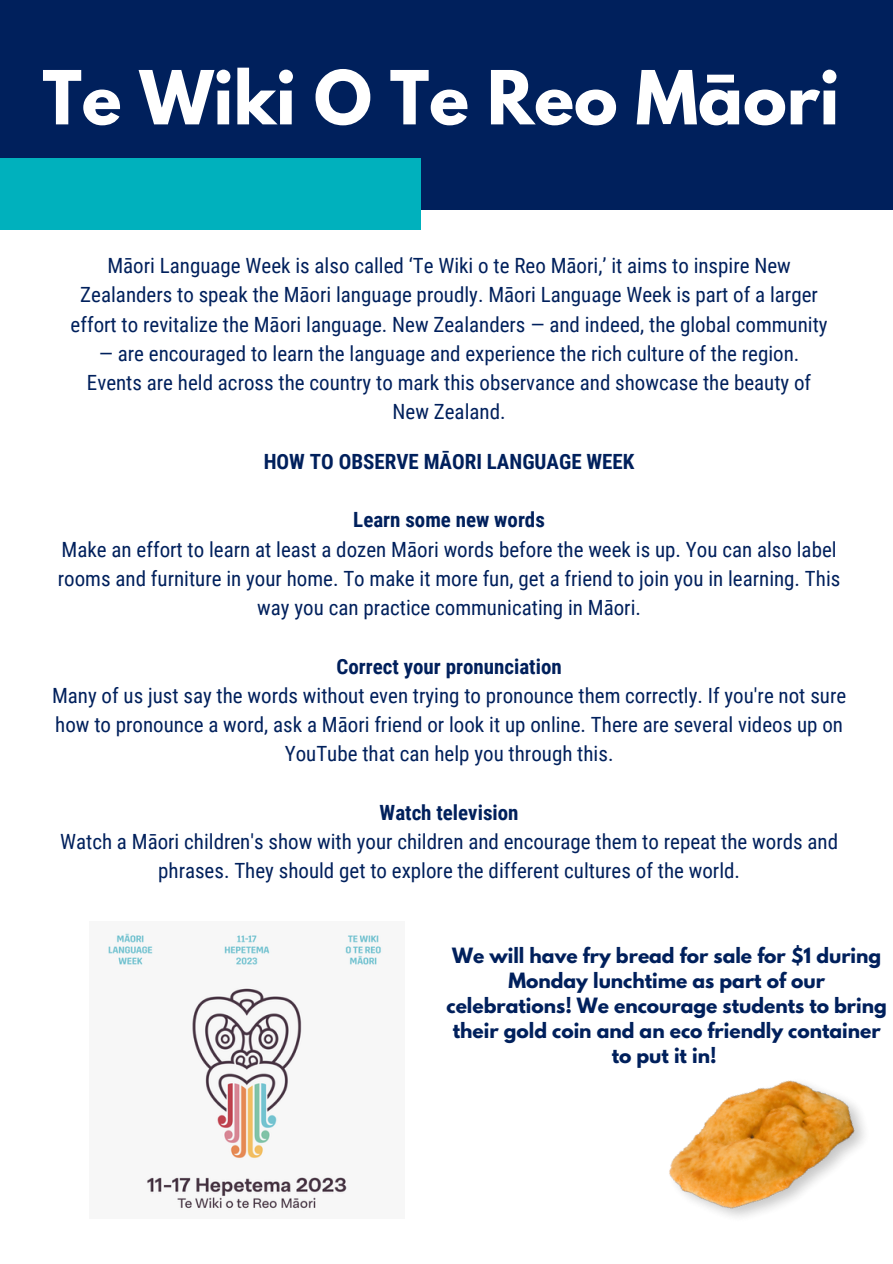
<style>
.page{position:relative;width:893px;height:1264px;background:#fff}
.page>*{position:absolute;margin:0;border:0;box-sizing:border-box;transform-origin:0 0}
.t1{font:700 66px "League Spartan";color:#fff}
.t2{font:21px/29.2px "Roboto Condensed";color:#00205c;text-align:center}
.t3{font:700 21px "Roboto Condensed";color:#00205c}
.t4{font:700 18.6px/24.9px "League Spartan";color:#00205c;text-align:center}
</style>
<div class="page">
<div style="left:0;top:0;width:892px;height:210px;background:#00205c"></div>
<div style="left:0;top:158px;width:420px;height:72px;background:#00b1bd"></div>
<img style="left:108px;top:932px;width:274px;height:278px">
<img style="left:669px;top:1080px;width:195px;height:137px">
<p class="t1" style="left:42px;top:65px;width:798px">Te Wiki O Te Reo Māori</p>
<p class="t2" style="left:71px;top:251px;width:758px">Māori Language Week is also called ‘Te Wiki o te Reo Māori,’ it aims to inspire New<br>Zealanders to speak the Māori language proudly. Māori Language Week is part of a larger effort to revitalize the Māori language. New Zealanders — and indeed, the global community</p>
<p class="t2" style="left:87px;top:339px;width:725px">— are encouraged to learn the language and experience the rich culture of the region.<br>Events are held across the country to mark this observance and showcase the beauty of<br>New Zealand.</p>
<p class="t3" style="left:264px;top:449px;width:372px">HOW TO OBSERVE MĀORI LANGUAGE WEEK</p>
<p class="t3" style="left:353px;top:508px;width:193px">Learn some new words</p>
<p class="t2" style="left:58px;top:534px;width:784px">Make an effort to learn at least a dozen Māori words before the week is up. You can also label rooms and furniture in your home. To make it more fun, get a friend to join you in learning. This way you can practice communicating in Māori.</p>
<p class="t3" style="left:336px;top:654px;width:227px">Correct your pronunciation</p>
<p class="t2" style="left:52px;top:681px;width:795px">Many of us just say the words without even trying to pronounce them correctly. If you're not sure how to pronounce a word, ask a Māori friend or look it up online. There are several videos up on<br>YouTube that can help you through this.</p>
<p class="t3" style="left:379px;top:800px;width:140px">Watch television</p>
<p class="t2" style="left:60px;top:827px;width:779px">Watch a Māori children's show with your children and encourage them to repeat the words and phrases. They should get to explore the different cultures of the world.</p>
<p class="t4" style="left:446px;top:945px;width:442px">We will have fry bread for sale for $1 during Monday lunchtime as part of our celebrations! We encourage students to bring their gold coin and an eco friendly container to put it in!</p>
</div>
